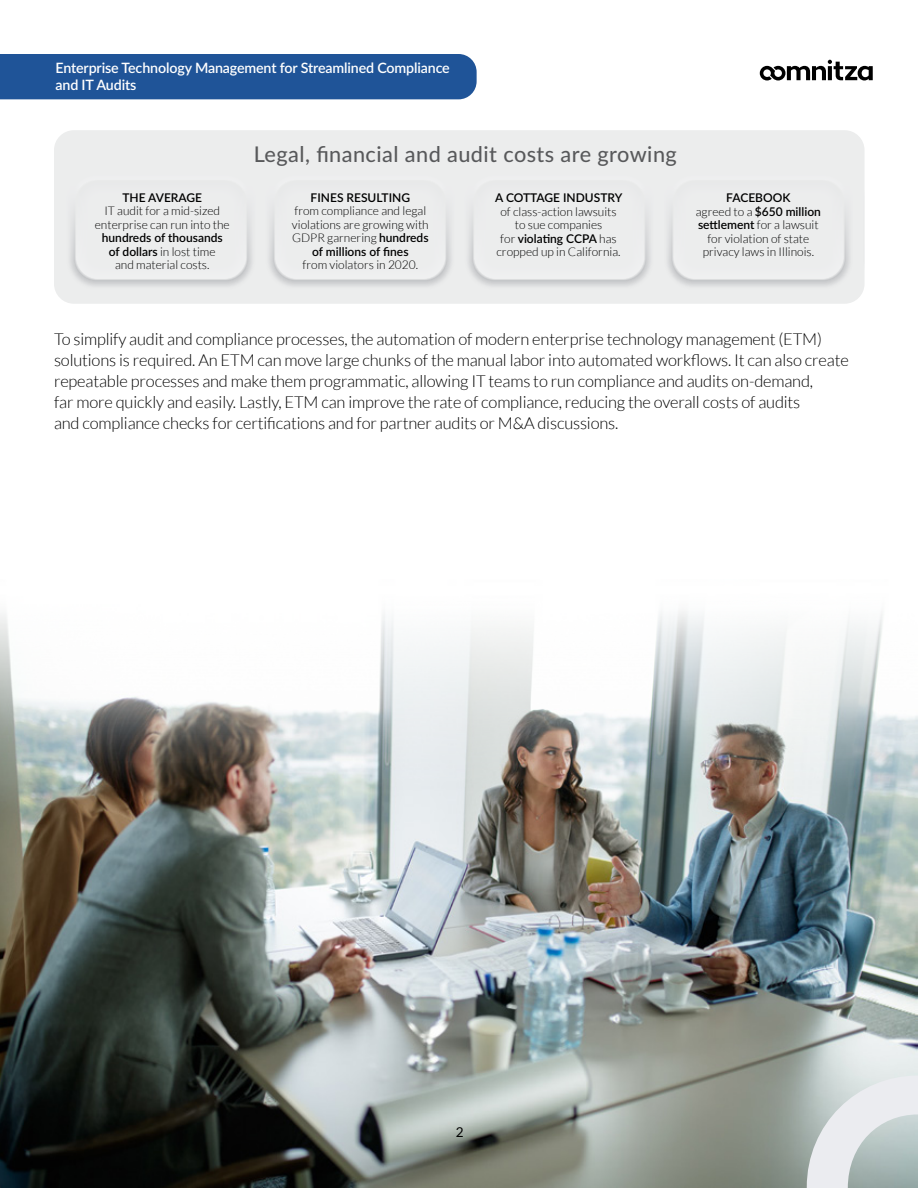
<style>
.page{position:relative;width:918px;height:1188px;background:#fff}
.page>*{position:absolute;margin:0;border:0;box-sizing:border-box;transform-origin:0 0}
.t1{font:500 21.75px "Lato";letter-spacing:.02em;color:#58595b}
.t2{font:300 16.5px/21px "Lato";letter-spacing:-.01em;color:#000}
.t3{font:600 14.25px/16.5px "Lato";letter-spacing:-.01em;color:#fff}
.t4{font:13.5px "Lato";color:#000}
.t5{font:300 12px/13.5px "Lato";color:#000;text-align:center}
.t6{font:600 12px/13.5px "Lato";color:#000;text-align:center}
.s1{font-weight:300}
.s2{font-weight:600}
</style>
<div class="page">
<img style="left:0;top:611px;width:918px;height:576px">
<svg style="left:807px;top:1076px;width:111px;height:112px;background:#cdd4d5"></svg>
<div style="left:0;top:54px;width:477px;height:45px;background:#1f5498"></div>
<div style="left:54px;top:130px;width:811px;height:174px;background:#eceded"></div>
<svg style="left:67px;top:170px;width:189px;height:120px;background:#e7e8e9"></svg>
<div style="left:88px;top:193px;width:147px;height:74px;background:#eceded;border-radius:12px"></div>
<svg style="left:266px;top:170px;width:189px;height:120px;background:#e7e8e9"></svg>
<div style="left:287px;top:193px;width:147px;height:74px;background:#eceded;border-radius:12px"></div>
<svg style="left:465px;top:170px;width:189px;height:120px;background:#e7e8e9"></svg>
<div style="left:486px;top:193px;width:147px;height:74px;background:#eceded;border-radius:12px"></div>
<svg style="left:664px;top:170px;width:189px;height:120px;background:#e7e8e9"></svg>
<div style="left:685px;top:193px;width:147px;height:74px;background:#eceded;border-radius:12px"></div>
<svg style="left:863px;top:169px;width:2px;height:121px"></svg>
<svg style="left:760px;top:60px;width:113px;height:21px"></svg>
<p class="t3" style="left:56px;top:59px;width:396px">Enterprise Technology Management for Streamlined Compliance and IT Audits</p>
<p class="t6" style="left:122px;top:190px;width:81px">THE AVERAGE</p>
<p class="t5" style="left:95px;top:204px;width:136px">IT audit for a mid-sized enterprise can run into the</p>
<p class="t6" style="left:102px;top:230px;width:122px">hundreds of thousands of dollars <span class="s1">in lost time and material costs.</span></p>
<h1 class="t1" style="left:254px;top:138px;width:425px">Legal, financial and audit costs are growing</h1>
<p class="t6" style="left:311px;top:190px;width:101px">FINES RESULTING</p>
<p class="t5" style="left:292px;top:204px;width:138px">from compliance and legal violations are growing with<br>GDPR garnering <span class="s2">hundreds of millions of fines</span></p>
<p class="t5" style="left:303px;top:258px;width:117px">from violators in 2020.</p>
<p class="t6" style="left:495px;top:191px;width:129px">A COTTAGE INDUSTRY</p>
<p class="t5" style="left:497px;top:205px;width:126px">of class-action lawsuits to sue companies<br>for <span class="s2">violating CCPA</span> has cropped up in California.</p>
<p class="t5" style="left:696px;top:191px;width:127px"><span class="s2">FACEBOOK<br></span>agreed to a <span class="s2">$650 million settlement</span> for a lawsuit for violation of state privacy laws in Illinois.</p>
<p class="t2" style="left:54px;top:329px;width:796px">To simplify audit and compliance processes, the automation of modern enterprise technology management (ETM) solutions is required. An ETM can move large chunks of the manual labor into automated workflows. It can also create repeatable processes and make them programmatic, allowing IT teams to run compliance and audits on-demand,<br>far more quickly and easily. Lastly, ETM can improve the rate of compliance, reducing the overall costs of audits<br>and compliance checks for certifications and for partner audits or M&amp;A discussions.</p>
<p class="t4" style="left:456px;top:1124px;width:9px">2</p>
</div>
